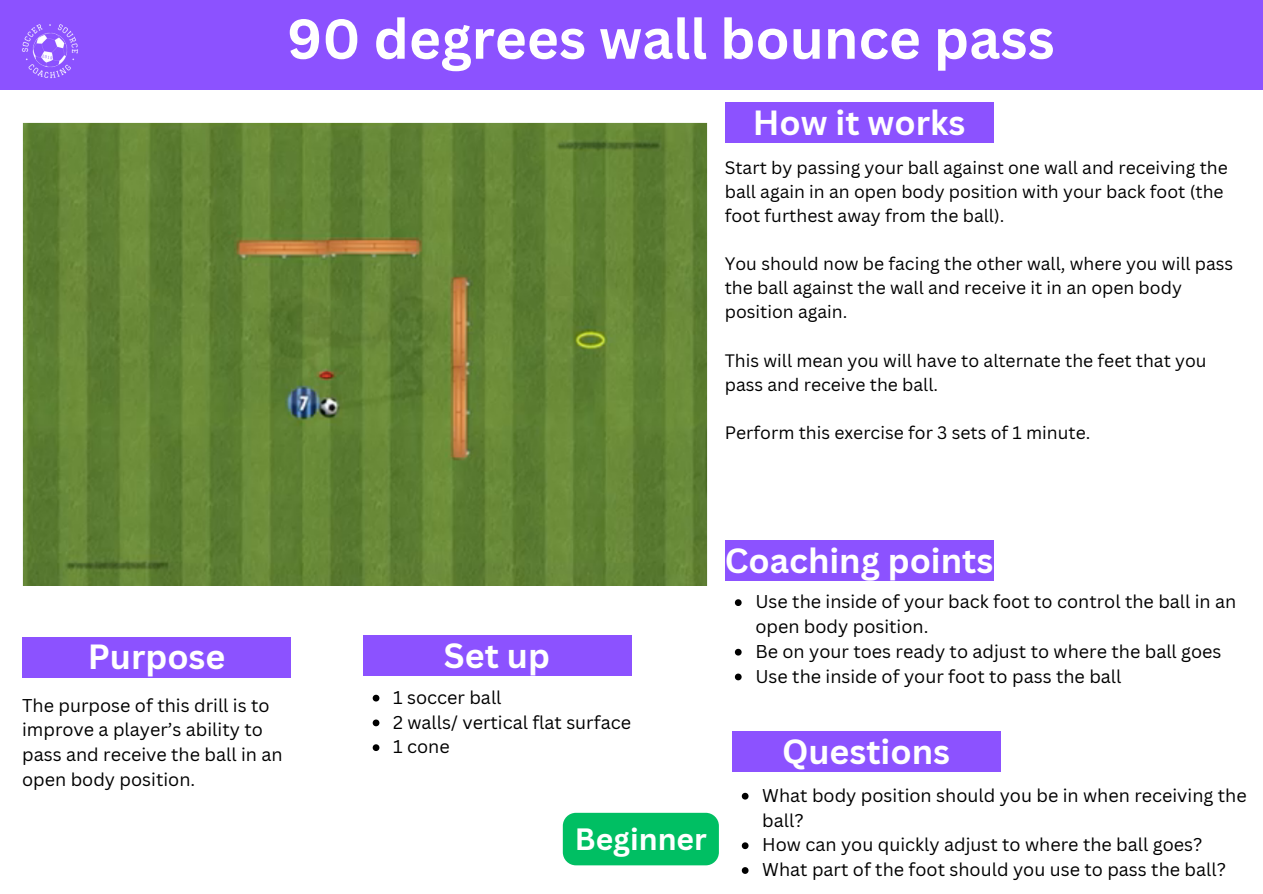
<style>
.page{position:relative;width:1263px;height:894px;background:#fff}
.page>*{position:absolute;margin:0;border:0;box-sizing:border-box;transform-origin:0 0}
.t1{font:700 54.75px "Canva Sans";color:#fff}
.t2{font:700 34.05px "Canva Sans";color:#fff}
.t3{font:700 30px "Canva Sans";color:#fff}
.t4{font:18px/24.8px "Canva Sans";color:#000}
.t5{font:17.55px/24.2px "Canva Sans";color:#000}
</style>
<div class="page">
<div style="left:0;top:0;width:1263px;height:89px;background:#8c52ff"></div>
<div style="left:22px;top:636px;width:269px;height:41px;background:#8c52ff"></div>
<div style="left:363px;top:635px;width:268px;height:41px;background:#8c52ff"></div>
<div style="left:725px;top:102px;width:269px;height:41px;background:#8c52ff"></div>
<div style="left:725px;top:540px;width:269px;height:40px;background:#8c52ff"></div>
<img style="left:22px;top:24px;width:56px;height:55px">
<div style="left:732px;top:731px;width:268px;height:40px;background:#8c52ff"></div>
<img style="left:22px;top:123px;width:685px;height:462px">
<svg style="left:373px;top:694px;width:6px;height:7px"></svg>
<svg style="left:373px;top:719px;width:6px;height:7px"></svg>
<svg style="left:373px;top:744px;width:6px;height:6px"></svg>
<svg style="left:735px;top:599px;width:7px;height:7px"></svg>
<svg style="left:735px;top:648px;width:7px;height:7px"></svg>
<svg style="left:735px;top:673px;width:7px;height:7px"></svg>
<svg style="left:742px;top:792px;width:6px;height:7px"></svg>
<svg style="left:742px;top:842px;width:6px;height:6px"></svg>
<svg style="left:742px;top:867px;width:6px;height:6px"></svg>
<div style="left:563px;top:812px;width:156px;height:53px;background:#00bf63;border-radius:13px"></div>
<p class="t1" style="left:287px;top:0;width:769px">90 degrees wall bounce pass</p>
<p class="t2" style="left:753px;top:99px;width:214px">How it works</p>
<p class="t5" style="left:725px;top:155px;width:505px">Start by passing your ball against one wall and receiving the ball again in an open body position with your back foot (the foot furthest away from the ball).</p>
<p class="t5" style="left:725px;top:251px;width:510px">You should now be facing the other wall, where you will pass the ball against the wall and receive it in an open body position again.</p>
<p class="t5" style="left:725px;top:347px;width:483px">This will mean you will have to alternate the feet that you pass and receive the ball.</p>
<p class="t5" style="left:725px;top:420px;width:367px">Perform this exercise for 3 sets of 1 minute.</p>
<p class="t2" style="left:88px;top:632px;width:139px">Purpose</p>
<p class="t2" style="left:444px;top:631px;width:108px">Set up</p>
<p class="t4" style="left:22px;top:692px;width:262px">The purpose of this drill is to improve a player’s ability to pass and receive the ball in an open body position.</p>
<p class="t4" style="left:393px;top:684px;width:110px">1 soccer ball</p>
<p class="t4" style="left:393px;top:709px;width:239px">2 walls/ vertical flat surface</p>
<p class="t4" style="left:393px;top:733px;width:58px">1 cone</p>
<p class="t3" style="left:575px;top:818px;width:134px">Beginner</p>
<p class="t2" style="left:725px;top:536px;width:270px">Coaching points</p>
<p class="t4" style="left:755px;top:588px;width:483px">Use the inside of your back foot to control the ball in an open body position.</p>
<p class="t4" style="left:755px;top:638px;width:468px">Be on your toes ready to adjust to where the ball goes</p>
<p class="t4" style="left:755px;top:663px;width:368px">Use the inside of your foot to pass the ball</p>
<p class="t2" style="left:782px;top:727px;width:170px">Questions</p>
<p class="t4" style="left:762px;top:782px;width:486px">What body position should you be in when receiving the ball?</p>
<p class="t4" style="left:762px;top:831px;width:442px">How can you quickly adjust to where the ball goes?</p>
<p class="t4" style="left:762px;top:856px;width:465px">What part of the foot should you use to pass the ball?</p>
</div>
